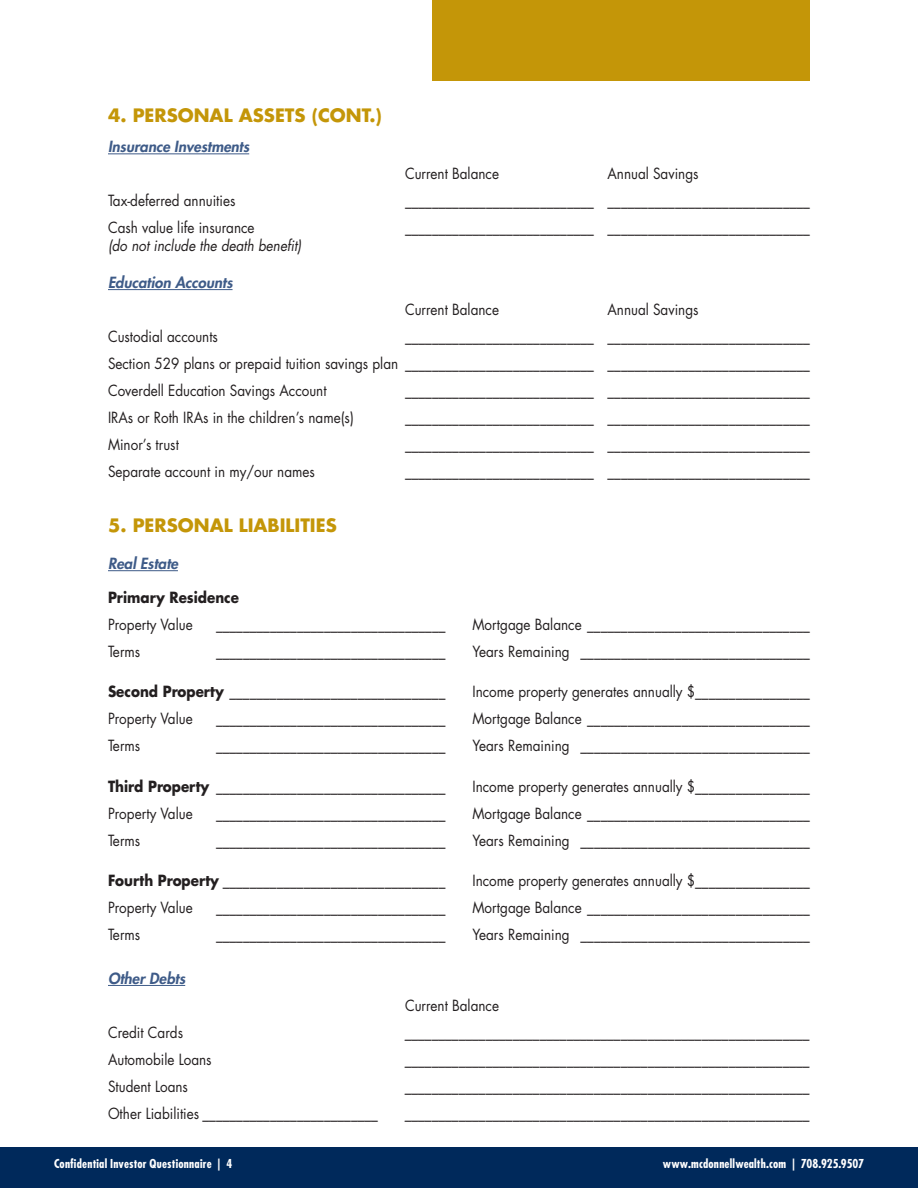
<style>
.page{position:relative;width:918px;height:1188px;background:#fff}
.page>*{position:absolute;margin:0;border:0;box-sizing:border-box;transform-origin:0 0}
.t1{font:700 18px "Futura";color:#c49608}
.t2{font:15px/27px "Futura";color:#231f20;text-align:justify;scale:.9 1}
.t3{font:italic 15px "Futura";color:#231f20;scale:.9 1}
.t4{font:italic 800 15px "Futura";color:#3e5b88}
.t5{font:700 15px "Futura";color:#231f20;scale:.9 1}
.t6{font:700 condensed 12px "Futura";letter-spacing:.015em;color:#fff}
.s1{font-weight:700}
</style>
<div class="page">
<div style="left:432px;top:0;width:378px;height:81px;background:#c49608"></div>
<div style="left:0;top:1148px;width:918px;height:40px;background:#00295b"></div>
<hr style="left:108px;top:153px;width:141px;height:1px;background:#3e5b88">
<hr style="left:108px;top:289px;width:125px;height:1px;background:#3e5b88">
<hr style="left:108px;top:570px;width:70px;height:1px;background:#3e5b88">
<hr style="left:108px;top:985px;width:77px;height:1px;background:#3e5b88">
<p class="t1" style="left:108px;top:104px;width:275px">4. PERSONAL ASSETS (CONT.)</p>
<p class="t4" style="left:108px;top:137px;width:143px">Insurance Investments</p>
<p class="t2" style="left:108px;top:187px;width:143px">Tax-deferred annuities</p>
<p class="t2" style="left:108px;top:214px;width:164px">Cash value life insurance</p>
<p class="t3" style="left:108px;top:236px;width:216px">(do not include the death benefit)</p>
<p class="t4" style="left:108px;top:273px;width:126px">Education Accounts</p>
<p class="t2" style="left:405px;top:160px;width:106px">Current Balance</p>
<p class="t2" style="left:608px;top:160px;width:103px">Annual Savings</p>
<p class="t2" style="left:405px;top:187px;width:451px">____________________________ ______________________________</p>
<p class="t2" style="left:405px;top:214px;width:451px">____________________________ ______________________________</p>
<p class="t2" style="left:405px;top:296px;width:106px">Current Balance</p>
<p class="t2" style="left:608px;top:296px;width:103px">Annual Savings</p>
<p class="t2" style="left:108px;top:323px;width:124px">Custodial accounts</p>
<p class="t2" style="left:108px;top:323px;width:781px;text-indent:297px">____________________________ ______________________________ Section 529 plans or prepaid tuition savings plan ____________________________ ______________________________ Coverdell Education Savings Account</p>
<p class="t2" style="left:405px;top:377px;width:451px">____________________________ ______________________________</p>
<p class="t2" style="left:108px;top:404px;width:275px">IRAs or Roth IRAs in the children’s name(s)</p>
<p class="t2" style="left:405px;top:404px;width:451px">____________________________ ______________________________</p>
<p class="t2" style="left:108px;top:431px;width:80px">Minor’s trust</p>
<p class="t2" style="left:405px;top:431px;width:451px">____________________________ ______________________________</p>
<p class="t2" style="left:108px;top:458px;width:231px">Separate account in my/our names</p>
<p class="t2" style="left:405px;top:458px;width:451px">____________________________ ______________________________</p>
<p class="t1" style="left:108px;top:514px;width:230px">5. PERSONAL LIABILITIES</p>
<p class="t4" style="left:108px;top:554px;width:71px">Real Estate</p>
<p class="t5" style="left:108px;top:587px;width:147px">Primary Residence</p>
<p class="t2" style="left:108px;top:611px;width:96px">Property Value</p>
<p class="t2" style="left:216px;top:611px;width:256px">__________________________________</p>
<p class="t2" style="left:472px;top:611px;width:376px">Mortgage Balance _________________________________</p>
<p class="t2" style="left:108px;top:638px;width:37px">Terms</p>
<p class="t2" style="left:216px;top:638px;width:256px">__________________________________</p>
<p class="t2" style="left:472px;top:638px;width:376px">Years Remaining __________________________________</p>
<p class="t2" style="left:108px;top:678px;width:376px"><span class="s1">Second Property</span> ________________________________</p>
<p class="t2" style="left:472px;top:678px;width:376px">Income property generates annually $_________________</p>
<p class="t2" style="left:108px;top:705px;width:96px">Property Value</p>
<p class="t2" style="left:216px;top:705px;width:256px">__________________________________</p>
<p class="t2" style="left:472px;top:705px;width:376px">Mortgage Balance _________________________________</p>
<p class="t2" style="left:108px;top:732px;width:37px">Terms</p>
<p class="t2" style="left:216px;top:732px;width:256px">__________________________________</p>
<p class="t2" style="left:472px;top:732px;width:376px">Years Remaining __________________________________</p>
<p class="t2" style="left:108px;top:773px;width:376px"><span class="s1">Third Property</span> __________________________________</p>
<p class="t2" style="left:472px;top:773px;width:376px">Income property generates annually $_________________</p>
<p class="t2" style="left:108px;top:800px;width:96px">Property Value</p>
<p class="t2" style="left:216px;top:800px;width:256px">__________________________________</p>
<p class="t2" style="left:472px;top:800px;width:376px">Mortgage Balance _________________________________</p>
<p class="t2" style="left:108px;top:827px;width:37px">Terms</p>
<p class="t2" style="left:216px;top:827px;width:256px">__________________________________</p>
<p class="t2" style="left:472px;top:827px;width:376px">Years Remaining __________________________________</p>
<p class="t2" style="left:108px;top:867px;width:376px"><span class="s1">Fourth Property</span> _________________________________</p>
<p class="t2" style="left:472px;top:867px;width:376px">Income property generates annually $_________________</p>
<p class="t2" style="left:108px;top:894px;width:96px">Property Value</p>
<p class="t2" style="left:216px;top:894px;width:256px">__________________________________</p>
<p class="t2" style="left:472px;top:894px;width:376px">Mortgage Balance _________________________________</p>
<p class="t2" style="left:108px;top:921px;width:37px">Terms</p>
<p class="t4" style="left:108px;top:969px;width:79px">Other Debts</p>
<p class="t2" style="left:108px;top:1019px;width:85px">Credit Cards</p>
<p class="t2" style="left:216px;top:921px;width:256px">__________________________________</p>
<p class="t2" style="left:472px;top:921px;width:376px">Years Remaining __________________________________</p>
<p class="t2" style="left:405px;top:992px;width:106px">Current Balance</p>
<p class="t3" style="left:405px;top:1022px;width:451px">____________________________________________________________</p>
<p class="t2" style="left:108px;top:1046px;width:117px">Automobile Loans</p>
<p class="t2" style="left:108px;top:1073px;width:90px">Student Loans</p>
<p class="t2" style="left:108px;top:1100px;width:301px">Other Liabilities __________________________</p>
<p class="t3" style="left:405px;top:1049px;width:451px">____________________________________________________________</p>
<p class="t3" style="left:405px;top:1076px;width:451px">____________________________________________________________</p>
<p class="t3" style="left:405px;top:1103px;width:451px">____________________________________________________________</p>
<p class="t6" style="left:54px;top:1156px;width:180px">Confidential Investor Questionnaire | 4</p>
<p class="t6" style="left:663px;top:1156px;width:203px">www.mcdonnellwealth.com | 708.925.9507</p>
</div>
